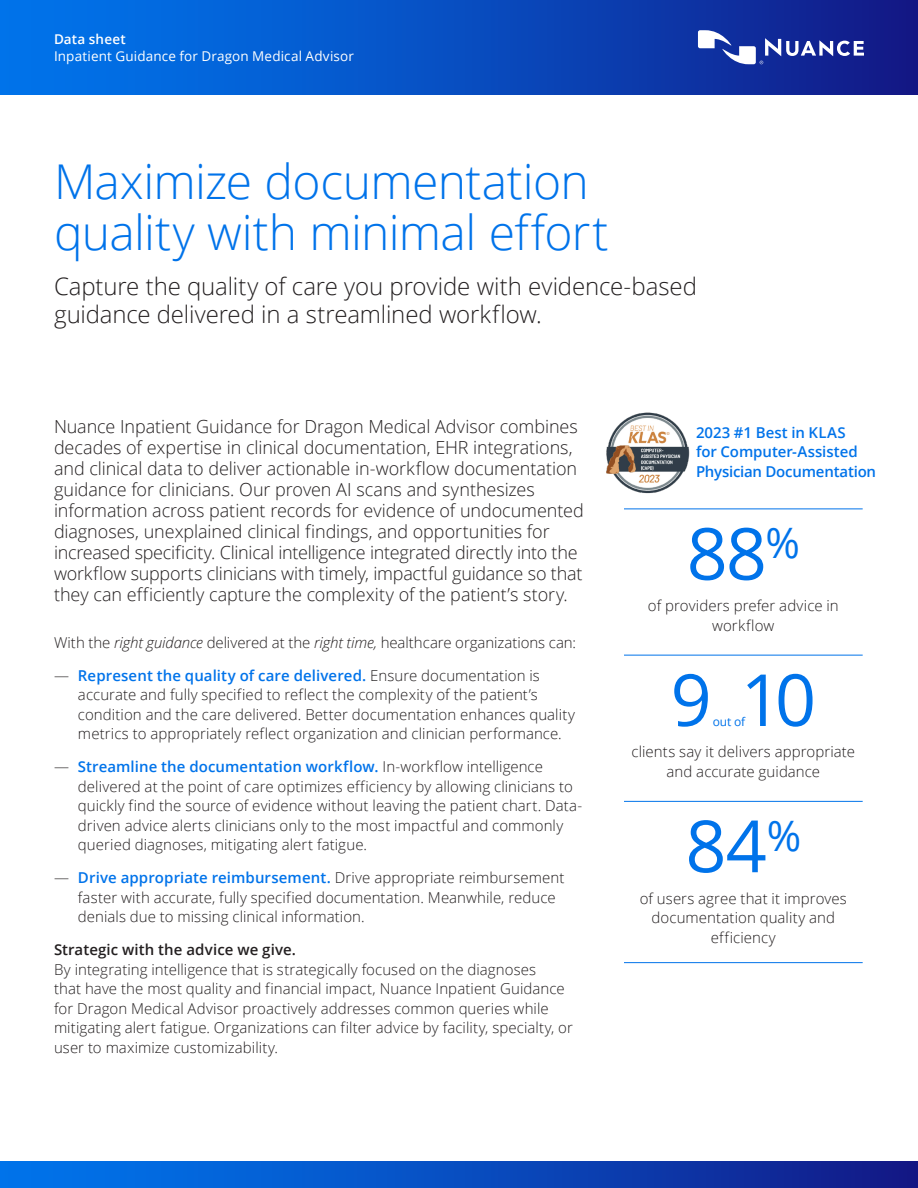
<style>
.page{position:relative;width:918px;height:1188px;background:#fff}
.page>*{position:absolute;margin:0;border:0;box-sizing:border-box;transform-origin:0 0}
.SideBar_Large_Stat{font:72px "Open Sans";color:#0073ea}
.Headline_32_34{font:300 48px/51px "Open Sans";letter-spacing:-.01em;color:#0073ea}
.Subhead_16_19{font:300 24px/28.5px "Open Sans";letter-spacing:-.005em;color:#231f20}
.Intro_Text_12_14{font:300 18px/21px "Open Sans";letter-spacing:-.005em;color:#231f20}
.Body_Text_10_13{font:300 15px/19.5px "Open Sans";letter-spacing:.005em;color:#231f20}
.SideBar_Stat_text_10{font:300 15px/19.5px "Open Sans";letter-spacing:.005em;color:#231f20;text-align:center}
.Body_Text_10_13-2{font:600 15px/19.5px "Open Sans";letter-spacing:-.005em;color:#0073ea}
.Body_Text_Subhead_10{font:600 15px "Open Sans";letter-spacing:.005em;color:#231f20}
.Product_Offering_Nam{font:13.5px "Open Sans";letter-spacing:.01em;color:#fff}
.Data_sheet_9_11{font:600 13.5px "Open Sans";letter-spacing:.01em;color:#fff}
.SideBar_Large_Stat-2{font:12px "Open Sans";color:#0073ea}
.s1{font-style:italic}
.s2{font-weight:600;color:#0073ea}
</style>
<div class="page">
<div style="left:0;top:1161px;width:918px;height:27px;background:linear-gradient(to right,#007bf2,#121b89)"></div>
<div style="left:0;top:0;width:918px;height:94px;background:linear-gradient(to right,#007bf2,#121b89)"></div>
<svg style="left:698px;top:30px;width:166px;height:34px"></svg>
<hr style="left:624px;top:509px;width:239px;height:1px;background:#0073ea">
<hr style="left:624px;top:655px;width:239px;height:1px;background:#0073ea">
<hr style="left:624px;top:801px;width:239px;height:1px;background:#0073ea">
<hr style="left:624px;top:962px;width:239px;height:1px;background:#0073ea">
<img style="left:606px;top:412px;width:83px;height:82px">
<p class="Data_sheet_9_11" style="left:54px;top:30px;width:73px">Data sheet</p>
<p class="Product_Offering_Nam" style="left:54px;top:47px;width:302px">Inpatient Guidance for Dragon Medical Advisor</p>
<h1 class="Headline_32_34" style="left:54px;top:155px;width:556px">Maximize documentation quality with minimal effort</h1>
<p class="Subhead_16_19" style="left:54px;top:271px;width:644px">Capture the quality of care you provide with evidence-based guidance delivered in a streamlined workflow.</p>
<p class="Intro_Text_12_14" style="left:54px;top:416px;width:531px">Nuance Inpatient Guidance for Dragon Medical Advisor combines decades of expertise in clinical documentation, EHR integrations, and clinical data to deliver actionable in-workflow documentation guidance for clinicians. Our proven AI scans and synthesizes information across patient records for evidence of undocumented diagnoses, unexplained clinical findings, and opportunities for increased specificity. Clinical intelligence integrated directly into the workflow supports clinicians with timely, impactful guidance so that they can efficiently capture the complexity of the patient’s story.</p>
<p class="Body_Text_10_13" style="left:54px;top:632px;width:524px">With the <span class="s1">right guidance</span> delivered at the <span class="s1">right time,</span> healthcare organizations can:</p>
<p class="Body_Text_10_13" style="left:78px;top:665px;width:498px;text-indent:-24px">— <span class="s2">Represent the quality of care delivered.</span> Ensure documentation is accurate and fully specified to reflect the complexity of the patient’s condition and the care delivered. Better documentation enhances quality metrics to appropriately reflect organization and clinician performance.</p>
<p class="Body_Text_10_13" style="left:78px;top:757px;width:506px;text-indent:-24px">— <span class="s2">Streamline the documentation workflow.</span> In-workflow intelligence delivered at the point of care optimizes efficiency by allowing clinicians to quickly find the source of evidence without leaving the patient chart. Data&shy;driven advice alerts clinicians only to the most impactful and commonly queried diagnoses, mitigating alert fatigue.</p>
<p class="Body_Text_10_13" style="left:78px;top:868px;width:488px;text-indent:-24px">— <span class="s2">Drive appropriate reimbursement.</span> Drive appropriate reimbursement faster with accurate, fully specified documentation. Meanwhile, reduce denials due to missing clinical information.</p>
<h2 class="Body_Text_Subhead_10" style="left:54px;top:940px;width:244px">Strategic with the advice we give.</h2>
<p class="Body_Text_10_13" style="left:54px;top:959px;width:521px">By integrating intelligence that is strategically focused on the diagnoses<br>that have the most quality and financial impact, Nuance Inpatient Guidance for Dragon Medical Advisor proactively addresses common queries while mitigating alert fatigue. Organizations can filter advice by facility, specialty, or user to maximize customizability.</p>
<p class="Body_Text_10_13-2" style="left:696px;top:422px;width:182px">2023 #1 Best in KLAS<br>for Computer-Assisted<br>Physician Documentation</p>
<p class="SideBar_Large_Stat" style="left:687px;top:504px;width:115px">88<sup>%</sup></p>
<p class="SideBar_Stat_text_10" style="left:648px;top:596px;width:192px">of providers prefer advice in workflow</p>
<p class="SideBar_Large_Stat" style="left:671px;top:651px;width:147px">9 10</p>
<p class="SideBar_Large_Stat-2" style="left:713px;top:713px;width:34px">out of</p>
<p class="SideBar_Stat_text_10" style="left:632px;top:742px;width:225px">clients say it delivers appropriate and accurate guidance</p>
<p class="SideBar_Large_Stat" style="left:685px;top:797px;width:117px">84<sup>%</sup></p>
<p class="SideBar_Stat_text_10" style="left:640px;top:888px;width:209px">of users agree that it improves documentation quality and efficiency</p>
</div>
